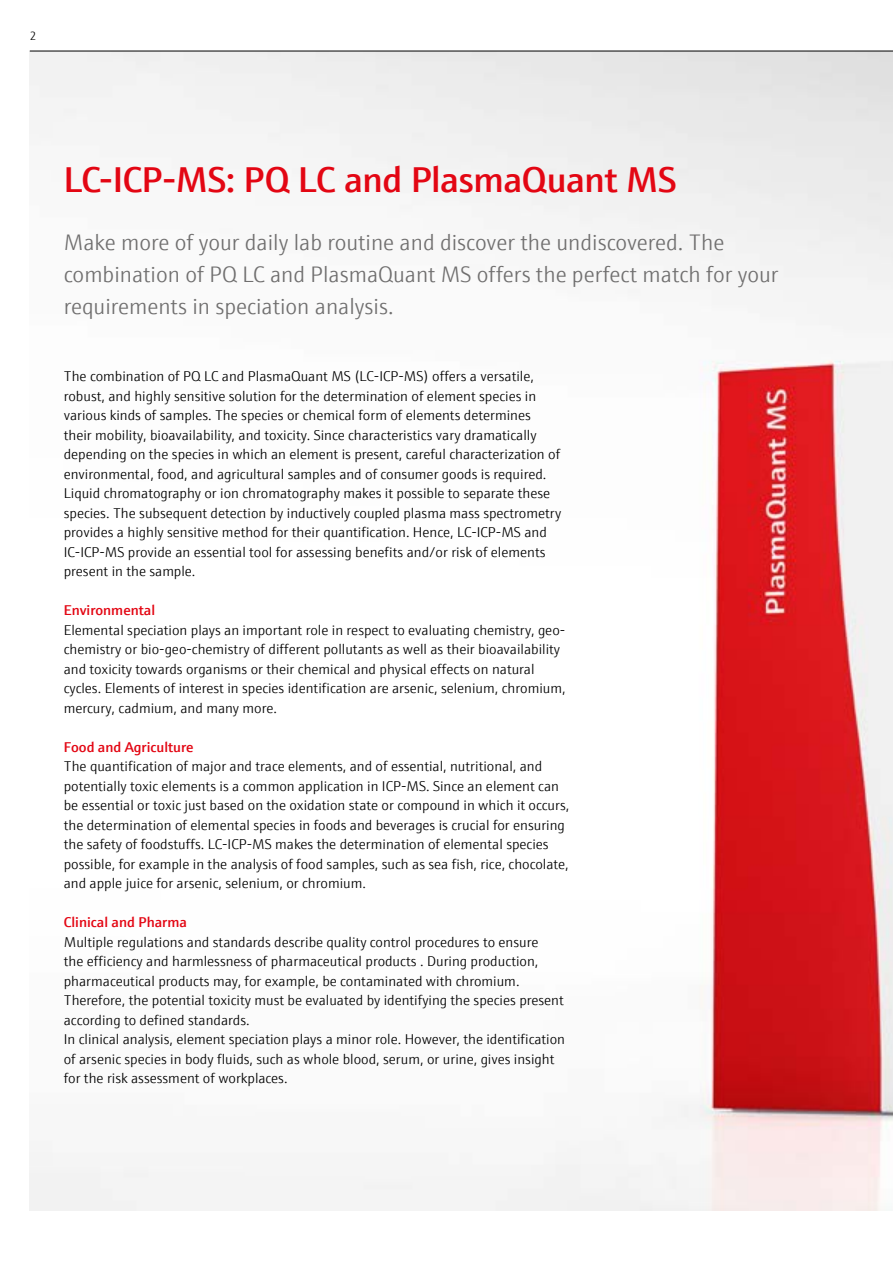
<style>
.page{position:relative;width:893px;height:1263px;background:#fff}
.page>*{position:absolute;margin:0;border:0;box-sizing:border-box;transform-origin:0 0}
.t1{font:600 36px "E+H Sans";letter-spacing:-.01em;color:#e30613}
.t2{font:300 22.5px/32.4px "E+H Sans";color:#706f6f}
.t3{font:300 14.25px/19.5px "E+H Sans";color:#000}
.t4{font:600 14.25px "E+H Sans";color:#e30613}
.t5{font:300 12px "E+H Sans";color:#000}
</style>
<div class="page">
<img style="left:30px;top:52px;width:863px;height:1159px">
<hr style="left:30px;top:51px;width:863px;height:1px;background:#000">
<p class="t5" style="left:30px;top:27px;width:8px">2</p>
<h1 class="t1" style="left:64px;top:152px;width:614px">LC-ICP-MS: PQ LC and PlasmaQuant MS</h1>
<h2 class="t2" style="left:64px;top:224px;width:716px">Make more of your daily lab routine and discover the undiscovered. The combination of PQ LC and PlasmaQuant MS offers the perfect match for your requirements in speciation analysis.</h2>
<p class="t3" style="left:64px;top:366px;width:499px">The combination of PQ LC and PlasmaQuant MS (LC-ICP-MS) offers a versatile, robust, and highly sensitive solution for the determination of element species in various kinds of samples. The species or chemical form of elements determines their mobility, bioavailability, and toxicity. Since characteristics vary dramatically depending on the species in which an element is present, careful characterization of environmental, food, and agricultural samples and of consumer goods is required.<br>Liquid chromatography or ion chromatography makes it possible to separate these species. The subsequent detection by inductively coupled plasma mass spectrometry provides a highly sensitive method for their quantification. Hence, LC-ICP-MS and IC-ICP-MS provide an essential tool for assessing benefits and/or risk of elements present in the sample.</p>
<p class="t4" style="left:64px;top:599px;width:93px">Environmental</p>
<p class="t3" style="left:64px;top:619px;width:503px">Elemental speciation plays an important role in respect to evaluating chemistry, geo&shy;chemistry or bio-geo-chemistry of different pollutants as well as their bioavailability and toxicity towards organisms or their chemical and physical effects on natural cycles. Elements of interest in species identification are arsenic, selenium, chromium, mercury, cadmium, and many more.</p>
<p class="t4" style="left:64px;top:736px;width:131px">Food and Agriculture</p>
<p class="t3" style="left:64px;top:756px;width:507px">The quantification of major and trace elements, and of essential, nutritional, and potentially toxic elements is a common application in ICP-MS. Since an element can be essential or toxic just based on the oxidation state or compound in which it occurs, the determination of elemental species in foods and beverages is crucial for ensuring the safety of foodstuffs. LC-ICP-MS makes the determination of elemental species possible, for example in the analysis of food samples, such as sea fish, rice, chocolate, and apple juice for arsenic, selenium, or chromium.</p>
<p class="t4" style="left:64px;top:911px;width:125px">Clinical and Pharma</p>
<p class="t3" style="left:64px;top:931px;width:503px">Multiple regulations and standards describe quality control procedures to ensure<br>the efficiency and harmlessness of pharmaceutical products . During production, pharmaceutical products may, for example, be contaminated with chromium.<br>Therefore, the potential toxicity must be evaluated by identifying the species present according to defined standards.<br>In clinical analysis, element speciation plays a minor role. However, the identification of arsenic species in body fluids, such as whole blood, serum, or urine, gives insight for the risk assessment of workplaces.</p>
</div>
